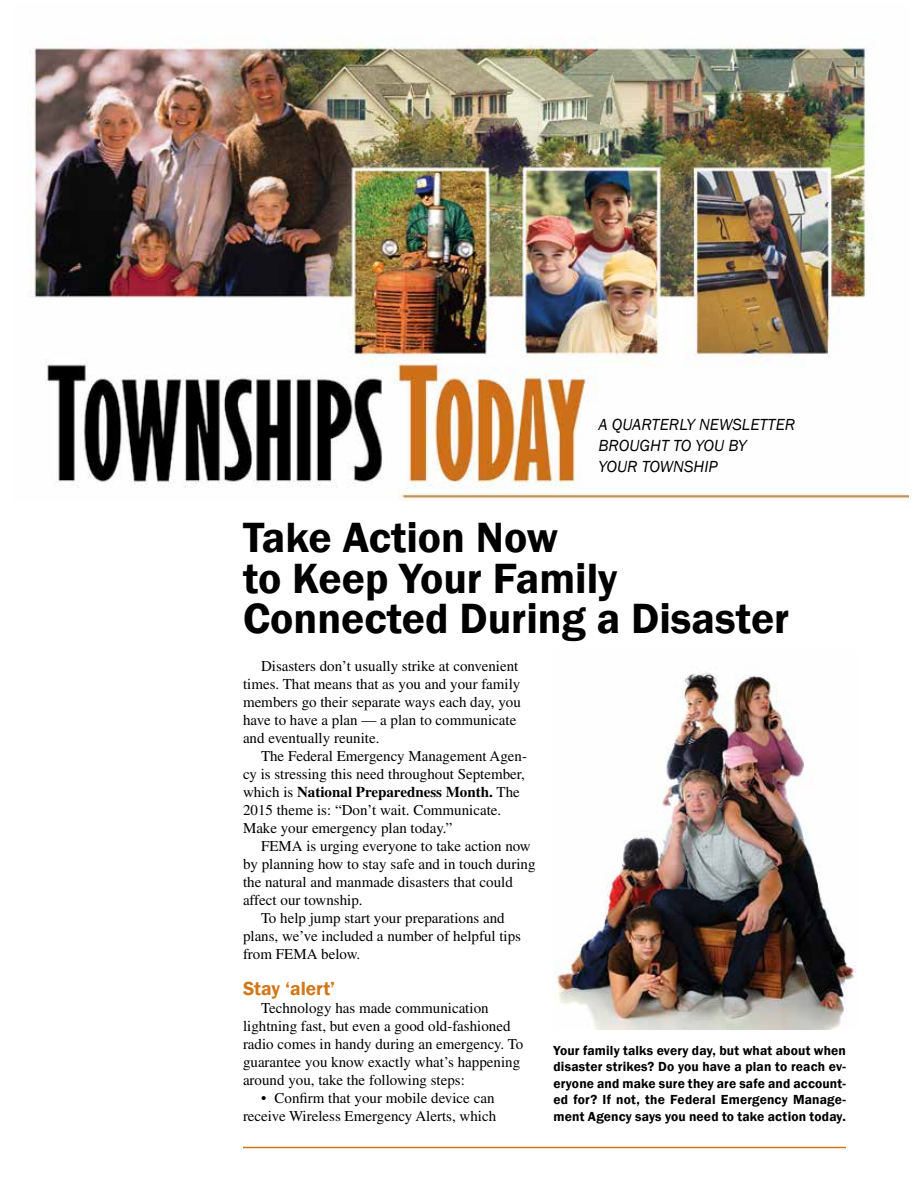
<style>
.page{position:relative;width:918px;height:1188px;background:#fff}
.page>*{position:absolute;margin:0;border:0;box-sizing:border-box;transform-origin:0 0}
.t1{font:600 43.5px/40.5px "Franklin Gothic";color:#000}
.t2{font:600 19.5px "Franklin Gothic";color:#d17719}
.t3{font:italic 16.5px/21px "Franklin Gothic";color:#000}
.t4{font:15px/18px "Times";color:#000}
.t5{font:600 13.5px/16.5px "Franklin Gothic";letter-spacing:.01em;color:#000;text-align:justify}
.s1{font-weight:700}
</style>
<div class="page">
<img style="left:31px;top:38px;width:878px;height:463px">
<hr style="left:243px;top:1147px;width:603px;height:1px;background:#d17719">
<img style="left:556px;top:671px;width:300px;height:359px">
<p class="t3" style="left:598px;top:414px;width:198px">A QUARTERLY NEWSLETTER<br>BROUGHT TO YOU BY<br>YOUR TOWNSHIP</p>
<h1 class="t1" style="left:243px;top:518px;width:548px">Take Action Now<br>to Keep Your Family<br>Connected During a Disaster</h1>
<p class="t4" style="left:243px;top:656px;width:279px;text-indent:18px">Disasters don’t usually strike at convenient times. That means that as you and your family members go their separate ways each day, you have to have a plan — a plan to communicate and eventually reunite.</p>
<p class="t4" style="left:243px;top:746px;width:286px;text-indent:18px">The Federal Emergency Management Agen&shy;cy is stressing this need throughout September, which is <span class="s1">National Preparedness Month.</span> The 2015 theme is: “Don’t wait. Communicate.<br>Make your emergency plan today.”</p>
<p class="t4" style="left:261px;top:836px;width:271px">FEMA is urging everyone to take action now</p>
<p class="t4" style="left:243px;top:854px;width:294px">by planning how to stay safe and in touch during</p>
<p class="t4" style="left:243px;top:872px;width:271px">the natural and manmade disasters that could</p>
<p class="t4" style="left:243px;top:890px;width:121px">affect our township.</p>
<p class="t4" style="left:261px;top:908px;width:245px">To help jump start your preparations and</p>
<p class="t4" style="left:243px;top:926px;width:280px">plans, we’ve included a number of helpful tips</p>
<p class="t4" style="left:243px;top:944px;width:119px">from FEMA below.</p>
<h2 class="t2" style="left:243px;top:976px;width:94px">Stay ‘alert’</h2>
<p class="t4" style="left:243px;top:998px;width:282px;text-indent:18px">Technology has made communication lightning fast, but even a good old-fashioned radio comes in handy during an emergency. To guarantee you know exactly what’s happening around you, take the following steps:</p>
<p class="t4" style="left:243px;top:1088px;width:255px;text-align:right">• Confirm that your mobile device can receive Wireless Emergency Alerts, which</p>
<p class="t5" style="left:554px;top:1042px;width:294px">Your family talks every day, but what about when disaster strikes? Do you have a plan to reach ev&shy;eryone and make sure they are safe and account&shy;ed for? If not, the Federal Emergency Manage&shy;ment Agency says you need to take action today.</p>
</div>
